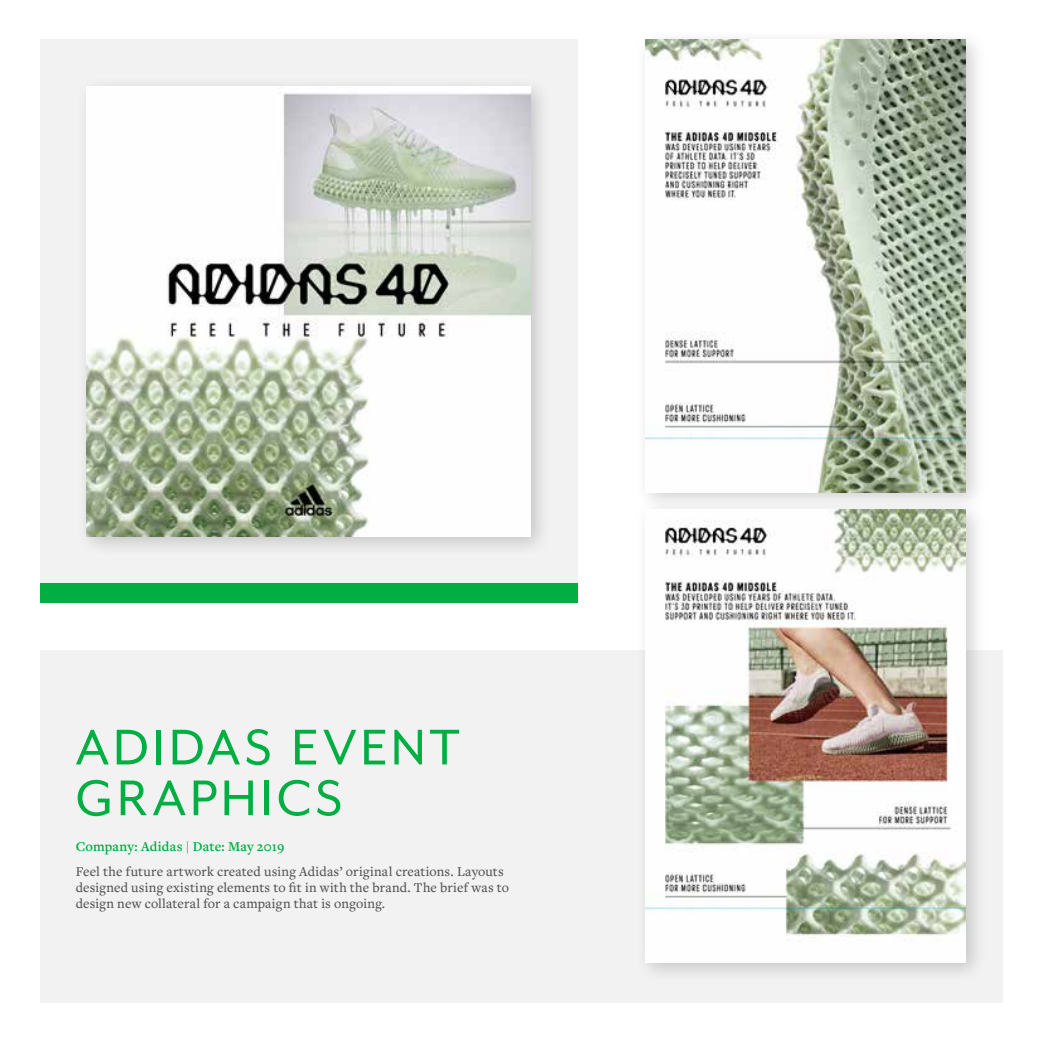
<style>
.page{position:relative;width:1042px;height:1042px;background:#fff}
.page>*{position:absolute;margin:0;border:0;box-sizing:border-box;transform-origin:0 0}
.t1{font:57.75px/50.8px "Mr Eaves XL Mod OT";letter-spacing:.07em;color:#00ae42}
.t2{font:500 14px/15.8px "Freight Text Pro";letter-spacing:.01em;color:#555458}
.t3{font:600 14px "Freight Text Pro";letter-spacing:.01em;color:#00ae42}
</style>
<div class="page">
<div style="left:40px;top:650px;width:962px;height:352px;background:#f2f2f2"></div>
<div style="left:40px;top:40px;width:537px;height:546px;background:#f2f2f2"></div>
<div style="left:634px;top:28px;width:353px;height:486px;background:#000;opacity:.19"></div>
<img style="left:646px;top:40px;width:320px;height:452px">
<div style="left:634px;top:498px;width:353px;height:485px;background:#000;opacity:.19"></div>
<img style="left:646px;top:509px;width:320px;height:453px">
<div style="left:75px;top:75px;width:477px;height:483px;background:#000;opacity:.19"></div>
<img style="left:87px;top:87px;width:444px;height:449px">
<div style="left:40px;top:583px;width:537px;height:20px;background:#00ae42"></div>
<h1 class="t1" style="left:76px;top:722px;width:385px">ADIDAS EVENT<br>GRAPHICS</h1>
<p class="t3" style="left:76px;top:837px;width:210px">Company: Adidas | Date: May 2019</p>
<p class="t2" style="left:76px;top:863px;width:435px">Feel the future artwork created using Adidas’ original creations. Layouts designed using existing elements to fit in with the brand. The brief was to design new collateral for a campaign that is ongoing.</p>
</div>
